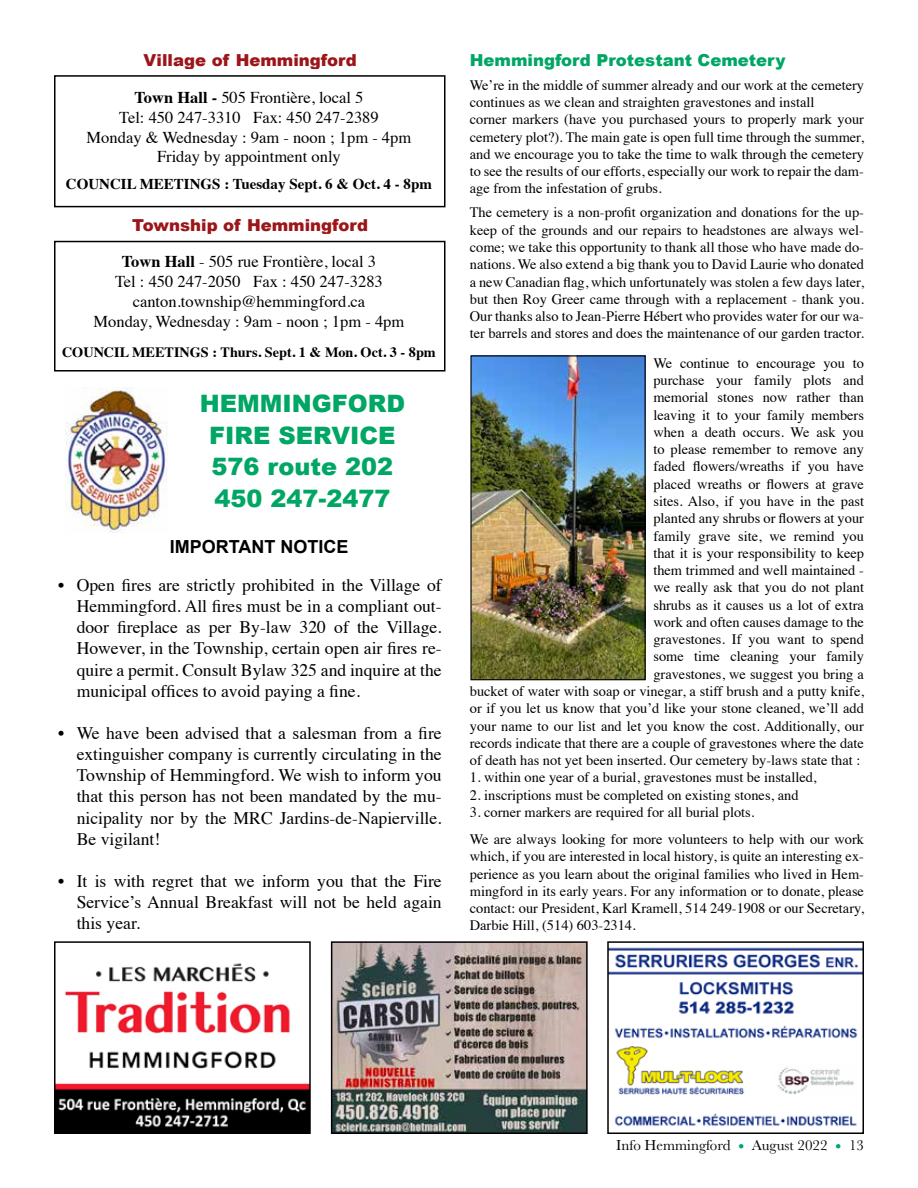
<style>
.page{position:relative;width:918px;height:1188px;background:#fff}
.page>*{position:absolute;margin:0;border:0;box-sizing:border-box;transform-origin:0 0}
.t1{font:900 24px/31.5px "Arial";color:#00a664;text-align:center}
.t2{font:700 18px "Arial";color:#000}
.t3{font:17.7px/21.1px "Times";color:#000;text-align:justify}
.t4{font:16.5px/19.8px "Times";color:#000;text-align:center}
.t5{font:900 16.5px "Arial";color:#9c1519}
.t6{font:900 16.5px "Arial";color:#00a664}
.t7{font:700 15px "Times";color:#000}
.t8{font:15px "Baskerville";color:#000}
.t9{font:14.4px/17.2px "Times";color:#000}
.t10{font:700 14.25px "Times";color:#000}
.s1{font-weight:700}
.s2{font-size:18px;color:#00a664}
</style>
<div class="page">
<div style="left:54px;top:241px;width:392px;height:131px;border:2px solid #000"></div>
<div style="left:54px;top:75px;width:392px;height:132px;border:2px solid #000"></div>
<img style="left:57px;top:963px;width:251px;height:168px">
<div style="left:54px;top:941px;width:257px;height:193px;border:2px solid #000"></div>
<img style="left:334px;top:944px;width:251px;height:187px">
<div style="left:331px;top:941px;width:257px;height:193px;border:2px solid #000"></div>
<img style="left:472px;top:357px;width:172px;height:321px">
<div style="left:470px;top:355px;width:176px;height:325px;border:1px solid #000"></div>
<img style="left:65px;top:388px;width:103px;height:144px">
<img style="left:610px;top:947px;width:251px;height:180px">
<div style="left:607px;top:941px;width:257px;height:193px;border:2px solid #000"></div>
<p class="t5" style="left:143px;top:48px;width:215px">Village of Hemmingford</p>
<p class="t6" style="left:470px;top:48px;width:317px">Hemmingford Protestant Cemetery</p>
<p class="t9" style="left:470px;top:75px;width:396px">We’re in the middle of summer already and our work at the cemetery continues as we clean and straighten gravestones and install<br>corner markers (have you purchased yours to properly mark your cemetery plot?). The main gate is open full time through the summer, and we encourage you to take the time to walk through the cemetery to see the results of our efforts, especially our work to repair the dam&shy;age from the infestation of grubs.</p>
<p class="t9" style="left:470px;top:203px;width:396px;text-align:justify">The cemetery is a non-profit organization and donations for the up&shy;keep of the grounds and our repairs to headstones are always wel&shy;come; we take this opportunity to thank all those who have made do&shy;nations. We also extend a big thank you to David Laurie who donated a new Canadian flag, which unfortunately was stolen a few days later, but then Roy Greer came through with a replacement - thank you.<br>Our thanks also to Jean-Pierre Hébert who provides water for our wa&shy;ter barrels and stores and does the maintenance of our garden tractor.</p>
<p class="t9" style="left:470px;top:353px;width:396px;text-align:right">We continue to encourage you to<br>purchase your family plots and<br>memorial stones now rather than<br>leaving it to your family members<br>when a death occurs. We ask you<br>to please remember to remove any<br>faded flowers/wreaths if you have<br>placed wreaths or flowers at grave<br>sites. Also, if you have in the past<br>planted any shrubs or flowers at your<br>family grave site, we remind you<br>that it is your responsibility to keep<br>them trimmed and well maintained -<br>we really ask that you do not plant<br>shrubs as it causes us a lot of extra<br>work and often causes damage to the<br>gravestones. If you want to spend<br>some time cleaning your family<br>gravestones, we suggest you bring a<br>bucket of water with soap or vinegar, a stiff brush and a putty knife, or if you let us know that you’d like your stone cleaned, we’ll add your name to our list and let you know the cost. Additionally, our records indicate that there are a couple of gravestones where the date of death has not yet been inserted. Our cemetery by-laws state that :</p>
<p class="t9" style="left:470px;top:768px;width:348px">1. within one year of a burial, gravestones must be installed,</p>
<p class="t9" style="left:470px;top:785px;width:330px">2. inscriptions must be completed on existing stones, and</p>
<p class="t9" style="left:470px;top:797px;width:396px;line-height:27px">3. corner markers are required for all burial plots.<br>We are always looking for more volunteers to help with our work</p>
<p class="t9" style="left:470px;top:847px;width:396px;text-align:justify">which, if you are interested in local history, is quite an interesting ex&shy;perience as you learn about the original families who lived in Hem&shy;mingford in its early years. For any information or to donate, please contact: our President, Karl Kramell, 514 249-1908 or our Secretary, Darbie Hill, (514) 603-2314.</p>
<p class="t4" style="left:87px;top:86px;width:326px"><span class="s1">Town Hall -</span> 505 Frontière, local 5<br>Tel: 450 247-3310 Fax: 450 247-2389<br>Monday &amp; Wednesday : 9am - noon ; 1pm - 4pm Friday by appointment only</p>
<p class="t7" style="left:66px;top:170px;width:367px">COUNCIL MEETINGS : Tuesday Sept. 6 &amp; Oct. 4 - 8pm</p>
<p class="t5" style="left:132px;top:213px;width:238px">Township of Hemmingford</p>
<p class="t4" style="left:94px;top:250px;width:312px"><span class="s1">Town Hall</span> - 505 rue Frontière, local 3<br>Tel : 450 247-2050 Fax : 450 247-3283 canton.township@hemmingford.ca<br>Monday, Wednesday : 9am - noon ; 1pm - 4pm</p>
<p class="t10" style="left:62px;top:339px;width:375px">COUNCIL MEETINGS : Thurs. Sept. 1 &amp; Mon. Oct. 3 - 8pm</p>
<h1 class="t1" style="left:200px;top:387px;width:207px">HEMMINGFORD<br>FIRE SERVICE<br>576 route 202<br>450 247-2477</h1>
<p class="t2" style="left:170px;top:535px;width:180px">IMPORTANT NOTICE</p>
<p class="t3" style="left:77px;top:573px;width:367px">Open fires are strictly prohibited in the Village of Hemmingford. All fires must be in a compliant out&shy;door fireplace as per By-law 320 of the Village.<br>However, in the Township, certain open air fires re&shy;quire a permit. Consult Bylaw 325 and inquire at the municipal offices to avoid paying a fine.</p>
<p class="t3" style="left:77px;top:721px;width:367px">We have been advised that a salesman from a fire extinguisher company is currently circulating in the Township of Hemmingford. We wish to inform you that this person has not been mandated by the mu&shy;nicipality nor by the MRC Jardins-de-Napierville.<br>Be vigilant!</p>
<p class="t3" style="left:77px;top:869px;width:367px">It is with regret that we inform you that the Fire Service’s Annual Breakfast will not be held again this year.</p>
<p class="t3" style="left:58px;top:573px;width:8px">•</p>
<p class="t3" style="left:58px;top:721px;width:8px">•</p>
<p class="t3" style="left:58px;top:869px;width:8px">•</p>
<p class="t8" style="left:616px;top:1136px;width:249px">Info Hemmingford <span class="s2">•</span> August 2022 <span class="s2">•</span> 13</p>
</div>
